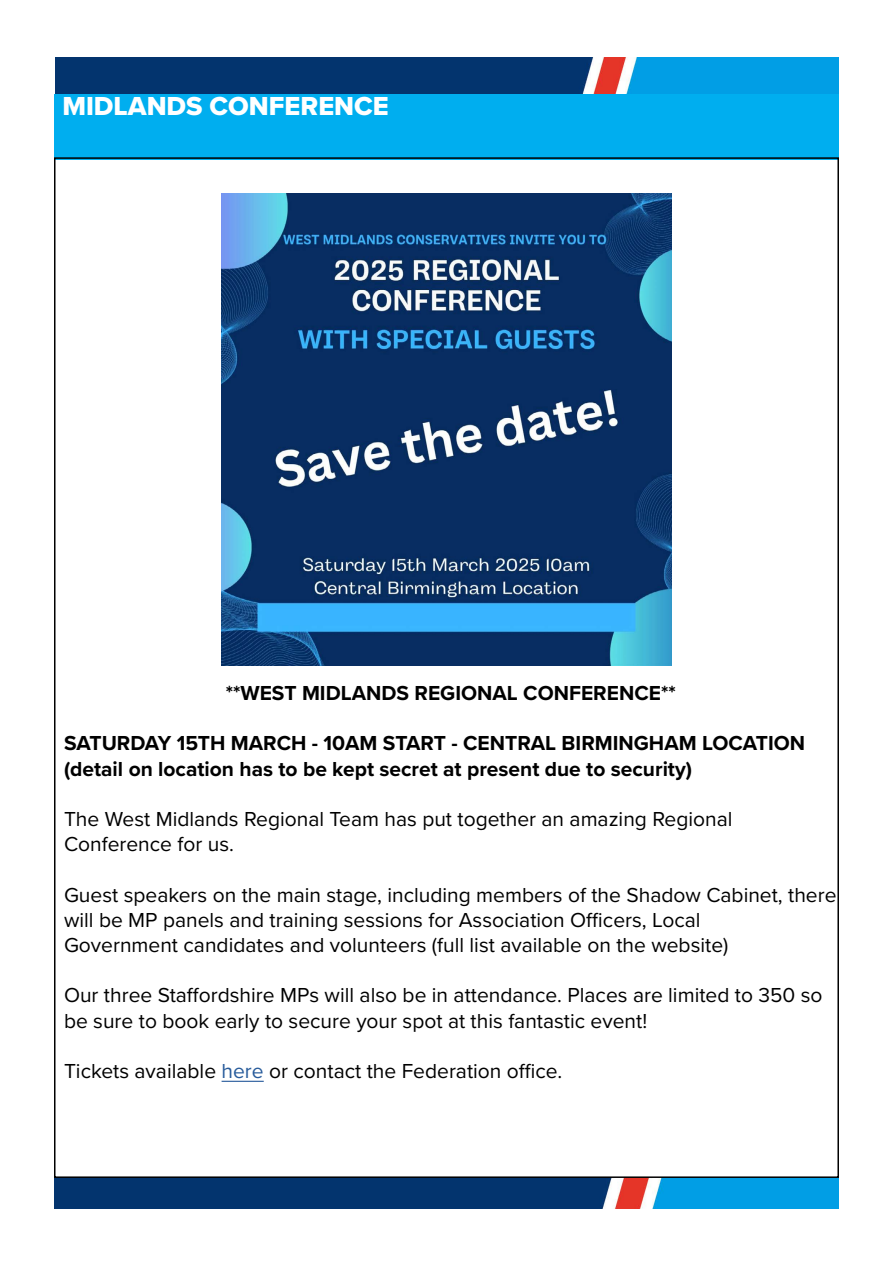
<style>
.page{position:relative;width:893px;height:1263px;background:#fff}
.page>*{position:absolute;margin:0;border:0;box-sizing:border-box;transform-origin:0 0}
.t1{font:27px "Proxima Nova Extrabld";color:#fff}
.t2{font:21px/25.2px "Proxima Nova";color:#000}
.t3{font:700 21px/25.2px "Proxima Nova";color:#000}
.s1{color:#275b9b}
</style>
<div class="page">
<img style="left:56px;top:57px;width:783px;height:37px">
<img style="left:54px;top:1178px;width:784px;height:31px">
<div style="left:54px;top:94px;width:785px;height:65px;background:#00aeef"></div>
<hr style="left:222px;top:1081px;width:42px;height:1px;background:#275b9b">
<img style="left:221px;top:193px;width:451px;height:472px">
<p class="t1" style="left:62px;top:86px;width:328px">MIDLANDS CONFERENCE</p>
<p class="t3" style="left:226px;top:680px;width:452px">**WEST MIDLANDS REGIONAL CONFERENCE**</p>
<p class="t3" style="left:64px;top:730px;width:743px">SATURDAY 15TH MARCH - 10AM START - CENTRAL BIRMINGHAM LOCATION (detail on location has to be kept secret at present due to security)</p>
<p class="t2" style="left:64px;top:805px;width:670px">The West Midlands Regional Team has put together an amazing Regional<br>Conference for us.</p>
<p class="t2" style="left:64px;top:881px;width:774px">Guest speakers on the main stage, including members of the Shadow Cabinet, there will be MP panels and training sessions for Association Officers, Local<br>Government candidates and volunteers (full list available on the website)</p>
<p class="t2" style="left:64px;top:982px;width:760px">Our three Staffordshire MPs will also be in attendance. Places are limited to 350 so be sure to book early to secure your spot at this fantastic event!</p>
<p class="t2" style="left:64px;top:1057px;width:500px">Tickets available <span class="s1">here</span> or contact the Federation office.</p>
</div>
